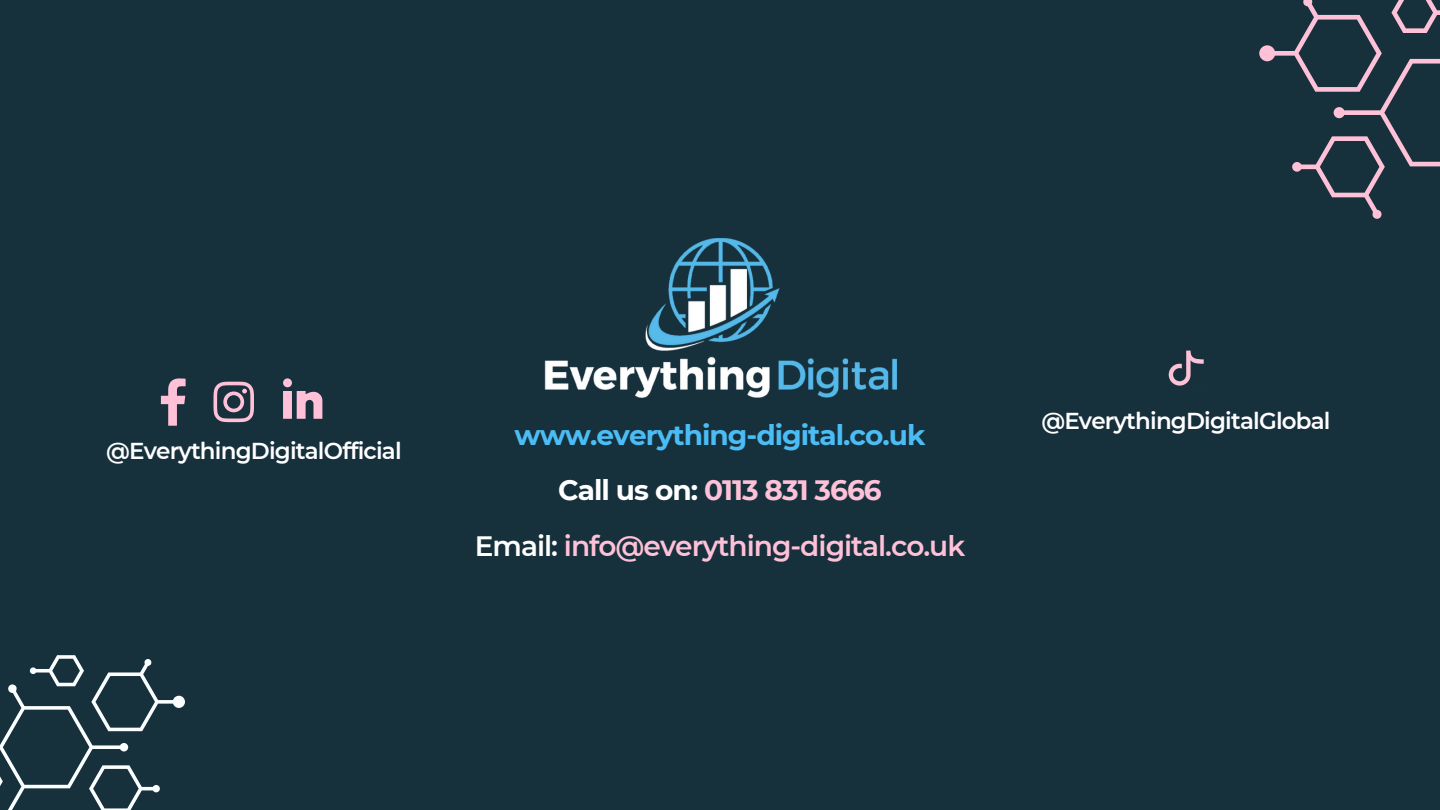
<style>
.page{position:relative;width:1440px;height:810px;background:#16303c}
.page>*{position:absolute;margin:0;border:0;box-sizing:border-box;transform-origin:0 0}
.t1{font:700 28px/55.5px "Montserrat";letter-spacing:-.035em;color:#4bbcf4;text-align:center}
.t2{font:600 28px "Montserrat";letter-spacing:-.035em;color:#ffc1d7}
.t3{font:600 23px "Montserrat";letter-spacing:-.035em;color:#fff}
.s1{color:#fff}
.s2{color:#ffc1d7}
</style>
<div class="page">
<img style="left:544px;top:238px;width:353px;height:160px">
<svg style="left:161px;top:378px;width:25px;height:48px"></svg>
<svg style="left:214px;top:382px;width:40px;height:40px"></svg>
<svg style="left:1168px;top:350px;width:36px;height:36px"></svg>
<div style="left:283px;top:378px;width:9px;height:9px;background:#ffc1d7;border-radius:50%"></div>
<div style="left:283px;top:391px;width:9px;height:28px;background:#ffc1d7"></div>
<svg style="left:297px;top:391px;width:25px;height:28px"></svg>
<svg style="left:1259px;top:0;width:181px;height:219px"></svg>
<svg style="left:0;top:655px;width:185px;height:155px"></svg>
<p class="t3" style="left:106px;top:436px;width:297px">@EverythingDigitalOfficial</p>
<p class="t1" style="left:514px;top:407px;width:413px">www.everything-digital.co.uk<br><span class="s1">Call us on:</span> <span class="s2">0113 831 3666</span></p>
<p class="t2" style="left:475px;top:529px;width:492px"><span class="s1">Email:</span> info@everything-digital.co.uk</p>
<p class="t3" style="left:1041px;top:407px;width:291px">@EverythingDigitalGlobal</p>
</div>
